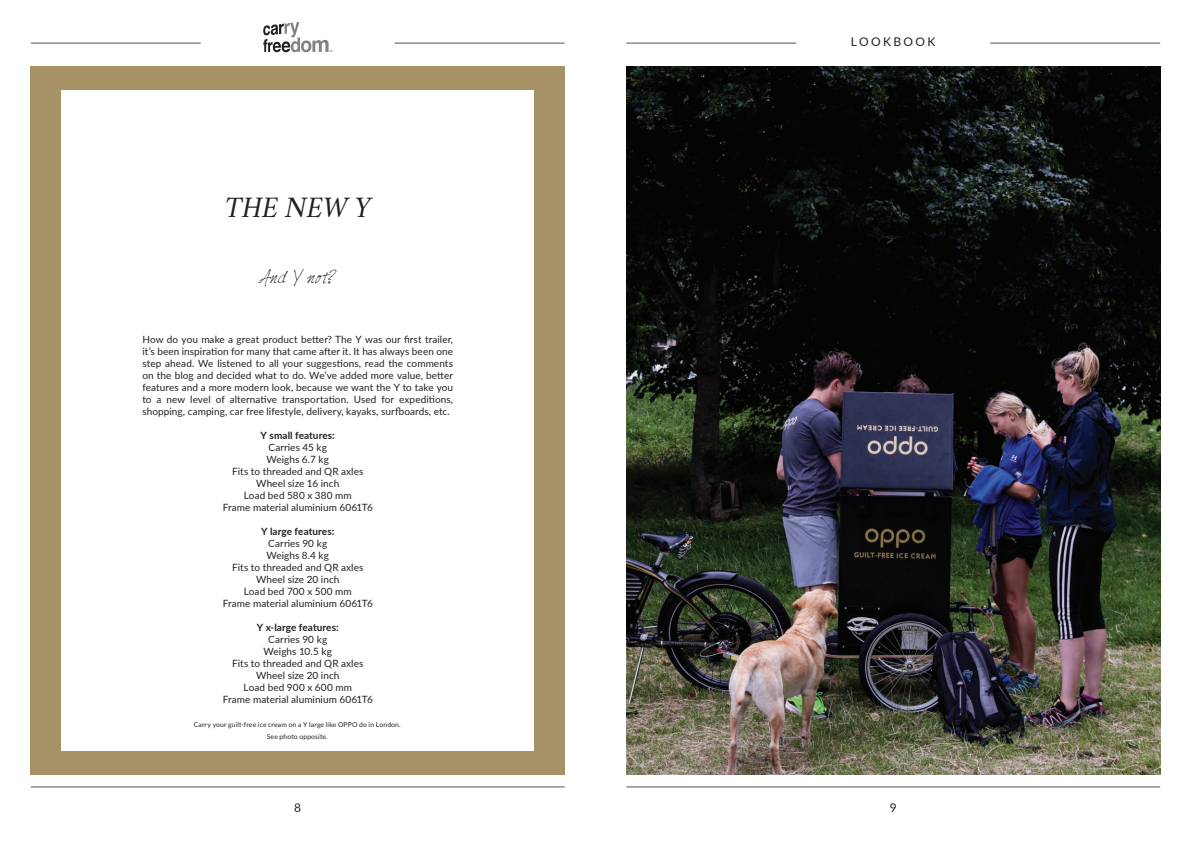
<style>
.page{position:relative;width:1191px;height:842px;background:#fff}
.page>*{position:absolute;margin:0;border:0;box-sizing:border-box;transform-origin:0 0}
.H2__Center{font:italic 30px "Crimson";color:#231f20}
.H4__Center{font:15px "Harabara Hand";letter-spacing:.015em;color:#231f20}
.t1{font:12px "Lato";letter-spacing:.2em;color:#231f20}
.Body_Copy__Center_Ju{font:10px/12px "Lato";letter-spacing:.005em;color:#231f20;text-align:center}
.CC__Center{font:6.8px "Lato";letter-spacing:.02em;color:#231f20}
.s1{font-weight:700}
</style>
<div class="page">
<div style="left:31px;top:67px;width:534px;height:708px;background:#a79267"></div>
<div style="left:62px;top:90px;width:472px;height:660px;background:#fff"></div>
<svg style="left:263px;top:22px;width:69px;height:30px"></svg>
<img style="left:626px;top:67px;width:534px;height:708px">
<hr style="left:31px;top:787px;width:533px;height:1px;background:#4f535c">
<hr style="left:626px;top:787px;width:534px;height:1px;background:#4f535c">
<hr style="left:31px;top:43px;width:170px;height:1px;background:#4f535c">
<hr style="left:395px;top:43px;width:169px;height:1px;background:#4f535c">
<hr style="left:626px;top:43px;width:170px;height:1px;background:#4f535c">
<hr style="left:990px;top:43px;width:170px;height:1px;background:#4f535c">
<p class="H2__Center" style="left:225px;top:189px;width:147px">THE NEW Y</p>
<p class="H4__Center" style="left:259px;top:269px;width:79px">And Y not?</p>
<p class="Body_Copy__Center_Ju" style="left:142px;top:333px;width:312px;text-align:justify">How do you make a great product better? The Y was our first trailer, it’s been inspiration for many that came after it. It has always been one step ahead. We listened to all your suggestions, read the comments on the blog and decided what to do. We’ve added more value, better features and a more modern look, because we want the Y to take you to a new level of alternative transportation. Used for expeditions, shopping, camping, car free lifestyle, delivery, kayaks, surfboards, etc.</p>
<p class="Body_Copy__Center_Ju" style="left:223px;top:429px;width:152px"><span class="s1">Y small features:<br></span>Carries 45 kg<br>Weighs 6.7 kg<br>Fits to threaded and QR axles<br>Wheel size 16 inch<br>Load bed 580 x 380 mm<br>Frame material aluminium 6061T6</p>
<p class="Body_Copy__Center_Ju" style="left:223px;top:525px;width:152px"><span class="s1">Y large features:<br></span>Carries 90 kg<br>Weighs 8.4 kg<br>Fits to threaded and QR axles<br>Wheel size 20 inch<br>Load bed 700 x 500 mm<br>Frame material aluminium 6061T6</p>
<p class="Body_Copy__Center_Ju" style="left:223px;top:621px;width:152px"><span class="s1">Y x-large features:<br></span>Carries 90 kg<br>Weighs 10.5 kg<br>Fits to threaded and QR axles<br>Wheel size 20 inch<br>Load bed 900 x 600 mm<br>Frame material aluminium 6061T6</p>
<p class="CC__Center" style="left:194px;top:720px;width:209px">Carry your guilt-free ice cream on a Y large like OPPO do in London.</p>
<p class="CC__Center" style="left:267px;top:732px;width:62px">See photo opposite.</p>
<p class="t1" style="left:851px;top:33px;width:86px">LOOKBOOK</p>
<p class="t1" style="left:294px;top:799px;width:8px">8</p>
<p class="t1" style="left:889px;top:799px;width:8px">9</p>
</div>
